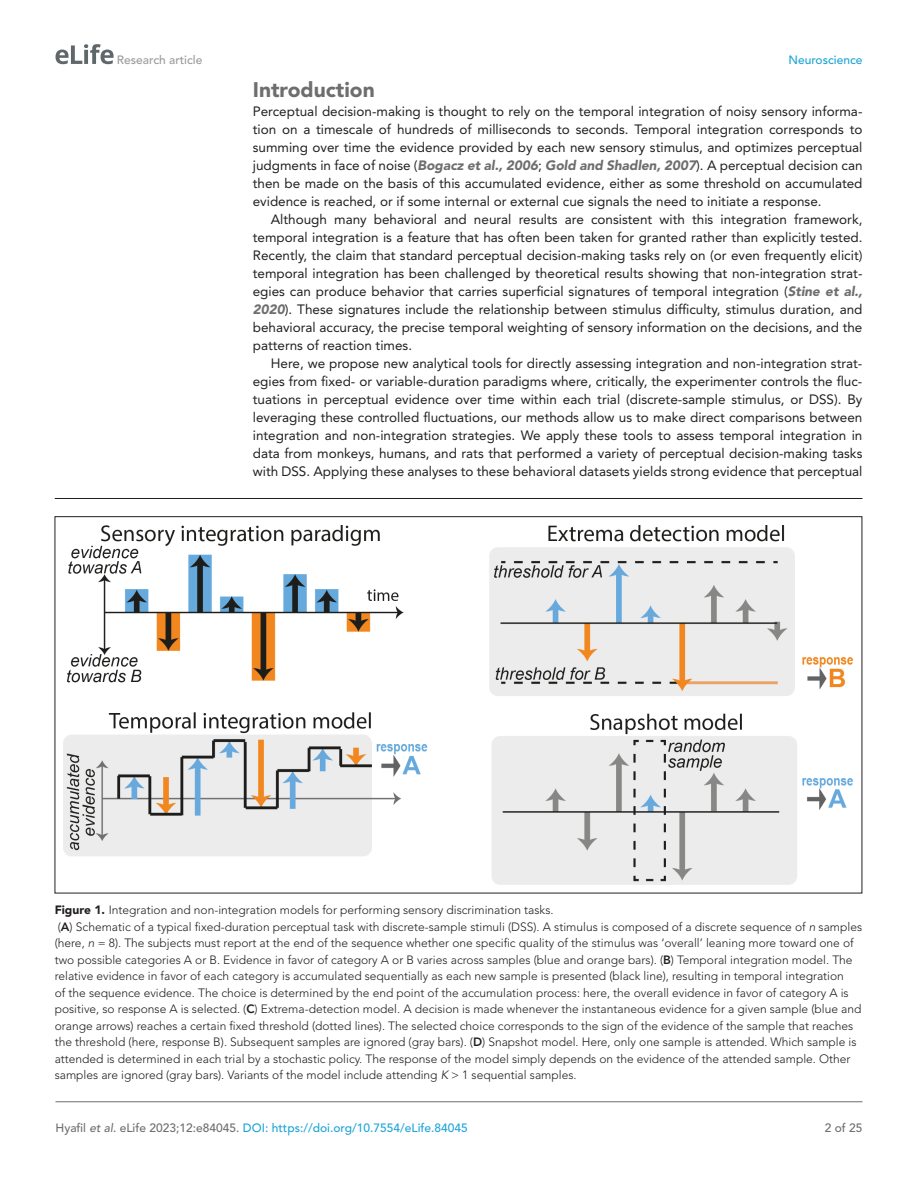
<style>
.page{position:relative;width:918px;height:1188px;background:#fff}
.page>*{position:absolute;margin:0;border:0;box-sizing:border-box;transform-origin:0 0}
.t1{font:900 21px "Avenir LT Std";color:#6e6e70}
.t2{font:13.5px/18px "Avenir LT Std";color:#231f20;text-align:justify}
.t3{font:300 12px/16.5px "Avenir LT Std";color:#231f20}
.t4{font:500 12px "Avenir LT Std";color:#1ea4d7}
.t5{font:500 12px "Avenir LT Std";color:#9a9a9a}
.t6{font:500 12px "Avenir LT Std";color:#6e6e70}
.s1{font-weight:900;font-style:italic;color:#6e6e70}
.s2{font-weight:900}
.s3{font-weight:800}
.s4{font-style:italic}
.s5{color:#6e6e70}
.s6{font-style:italic;color:#6e6e70}
</style>
<div class="page">
<svg style="left:56px;top:44px;width:58px;height:20px"></svg>
<hr style="left:56px;top:1101px;width:806px;height:1px;background:#6e6e70">
<hr style="left:55px;top:498px;width:807px;height:1px;background:#231f20">
<img style="left:64px;top:526px;width:789px;height:358px">
<p class="t5" style="left:117px;top:53px;width:87px">Research article</p>
<p class="t4" style="left:788px;top:53px;width:76px">Neuroscience</p>
<h1 class="t1" style="left:253px;top:77px;width:124px">Introduction</h1>
<p class="t2" style="left:253px;top:103px;width:611px">Perceptual decision-making is thought to rely on the temporal integration of noisy sensory informa&shy;tion on a timescale of hundreds of milliseconds to seconds. Temporal integration corresponds to summing over time the evidence provided by each new sensory stimulus, and optimizes perceptual judgments in face of noise (<span class="s1">Bogacz et al., 2006</span>; <span class="s1">Gold and Shadlen, 2007</span>). A perceptual decision can then be made on the basis of this accumulated evidence, either as some threshold on accumulated evidence is reached, or if some internal or external cue signals the need to initiate a response.</p>
<p class="t2" style="left:253px;top:211px;width:611px;text-indent:18px">Although many behavioral and neural results are consistent with this integration framework, temporal integration is a feature that has often been taken for granted rather than explicitly tested.<br>Recently, the claim that standard perceptual decision-making tasks rely on (or even frequently elicit) temporal integration has been challenged by theoretical results showing that non-integration strat&shy;egies can produce behavior that carries superficial signatures of temporal integration (<span class="s1">Stine et al., 2020</span>). These signatures include the relationship between stimulus difficulty, stimulus duration, and behavioral accuracy, the precise temporal weighting of sensory information on the decisions, and the patterns of reaction times.</p>
<p class="t2" style="left:253px;top:355px;width:611px;text-indent:18px">Here, we propose new analytical tools for directly assessing integration and non-integration strat&shy;egies from fixed- or variable-duration paradigms where, critically, the experimenter controls the fluc&shy;tuations in perceptual evidence over time within each trial (discrete-sample stimulus, or DSS). By leveraging these controlled fluctuations, our methods allow us to make direct comparisons between integration and non-integration strategies. We apply these tools to assess temporal integration in data from monkeys, humans, and rats that performed a variety of perceptual decision-making tasks with DSS. Applying these analyses to these behavioral datasets yields strong evidence that perceptual</p>
<p class="t3" style="left:55px;top:902px;width:809px"><span class="s2">Figure 1.</span> Integration and non-integration models for performing sensory discrimination tasks.<br>(<span class="s3">A</span>) Schematic of a typical fixed-duration perceptual task with discrete-sample stimuli (DSS). A stimulus is composed of a discrete sequence of <span class="s4">n</span> samples (here, <span class="s4">n</span> = 8). The subjects must report at the end of the sequence whether one specific quality of the stimulus was ‘overall’ leaning more toward one of two possible categories A or B. Evidence in favor of category A or B varies across samples (blue and orange bars). (<span class="s3">B</span>) Temporal integration model. The relative evidence in favor of each category is accumulated sequentially as each new sample is presented (black line), resulting in temporal integration<br>of the sequence evidence. The choice is determined by the end point of the accumulation process: here, the overall evidence in favor of category A is positive, so response A is selected. (<span class="s3">C</span>) Extrema-detection model. A decision is made whenever the instantaneous evidence for a given sample (blue and orange arrows) reaches a certain fixed threshold (dotted lines). The selected choice corresponds to the sign of the evidence of the sample that reaches the threshold (here, response B). Subsequent samples are ignored (gray bars). (<span class="s3">D</span>) Snapshot model. Here, only one sample is attended. Which sample is attended is determined in each trial by a stochastic policy. The response of the model simply depends on the evidence of the attended sample. Other samples are ignored (gray bars). Variants of the model include attending <span class="s4">K</span> &gt; 1 sequential samples.</p>
<p class="t4" style="left:56px;top:1121px;width:414px"><span class="s5">Hyafil</span> <span class="s6">et al</span><span class="s5">. eLife 2023;12:e84045.</span> DOI: https://doi.org/10.7554/eLife.84045</p>
<p class="t6" style="left:825px;top:1121px;width:39px">2 of 25</p>
</div>
